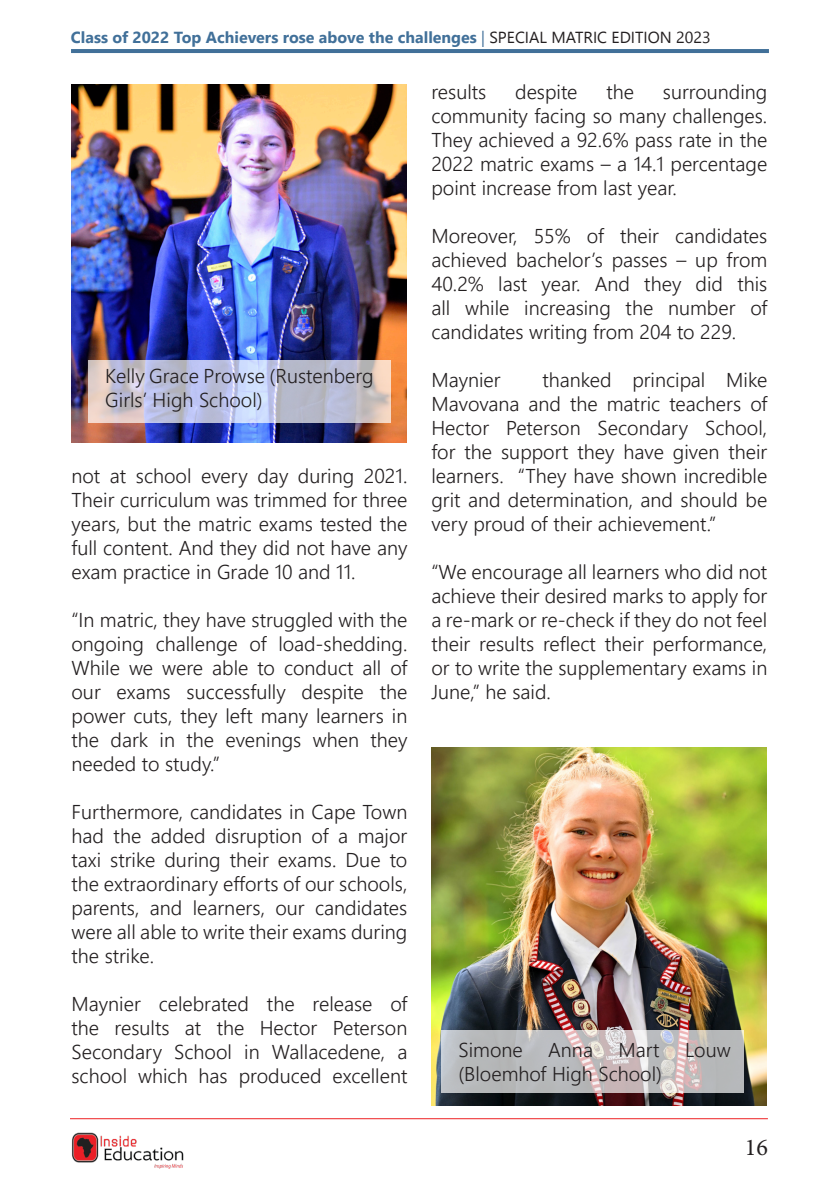
<style>
.page{position:relative;width:840px;height:1191px;background:#fff}
.page>*{position:absolute;margin:0;border:0;box-sizing:border-box;transform-origin:0 0}
.t1{font:24px "Minion Pro";color:#231f20}
.t2{font:300 20px/24px "Leelawadee UI";color:#231f20;text-align:justify}
.t3{font:700 16px "Leelawadee UI";color:#417099}
.s1{font-weight:400}
.s2{font-weight:400;color:#231f20}
</style>
<div class="page">
<hr style="left:70px;top:1118px;width:697px;height:1px;background:#ee2123">
<hr style="left:71px;top:49px;width:697px;height:4px;background:#417099">
<img style="left:72px;top:1132px;width:112px;height:36px">
<img style="left:71px;top:84px;width:336px;height:358px">
<svg style="left:88px;top:361px;width:302px;height:62px;background:#c3c3d6"></svg>
<img style="left:431px;top:748px;width:335px;height:358px">
<svg style="left:441px;top:1030px;width:303px;height:63px;background:#c3bfc0"></svg>
<p class="t3" style="left:71px;top:26px;width:641px">Class of 2022 Top Achievers rose above the challenges <span class="s1">|</span> <span class="s2">SPECIAL MATRIC EDITION 2023</span></p>
<p class="t2" style="left:105px;top:362px;width:269px">Kelly Grace Prowse (Rustenberg<br>Girls’ High School)</p>
<p class="t2" style="left:71px;top:463px;width:337px">not at school every day during 2021.<br>Their curriculum was trimmed for three years, but the matric exams tested the full content. And they did not have any exam practice in Grade 10 and 11.</p>
<p class="t2" style="left:71px;top:607px;width:337px">“In matric, they have struggled with the ongoing challenge of load-shedding.<br>While we were able to conduct all of our exams successfully despite the power cuts, they left many learners in the dark in the evenings when they needed to study.”</p>
<p class="t2" style="left:71px;top:799px;width:337px">Furthermore, candidates in Cape Town had the added disruption of a major taxi strike during their exams. Due to the extraordinary efforts of our schools, parents, and learners, our candidates were all able to write their exams during the strike.</p>
<p class="t2" style="left:71px;top:991px;width:337px">Maynier celebrated the release of the results at the Hector Peterson Secondary School in Wallacedene, a school which has produced excellent</p>
<p class="t2" style="left:431px;top:79px;width:337px;text-indent:231px">surrounding community facing so many challenges.<br>They achieved a 92.6% pass rate in the 2022 matric exams – a 14.1 percentage point increase from last year.</p>
<p class="t2" style="left:431px;top:223px;width:337px">Moreover, 55% of their candidates achieved bachelor’s passes – up from 40.2% last year. And they did this all while increasing the number of candidates writing from 204 to 229.</p>
<p class="t2" style="left:431px;top:367px;width:71px">Maynier</p>
<p class="t2" style="left:431px;top:79px;width:56px">results</p>
<p class="t2" style="left:515px;top:79px;width:64px">despite</p>
<p class="t2" style="left:606px;top:79px;width:29px">the</p>
<p class="t2" style="left:431px;top:367px;width:337px;text-indent:111px">thanked principal Mike Mavovana and the matric teachers of Hector Peterson Secondary School, for the support they have given their learners. “They have shown incredible grit and determination, and should be very proud of their achievement.”</p>
<p class="t2" style="left:431px;top:559px;width:337px">“We encourage all learners who did not achieve their desired marks to apply for a re-mark or re-check if they do not feel their results reflect their performance, or to write the supplementary exams in June,” he said.</p>
<p class="t2" style="left:458px;top:1036px;width:66px">Simone</p>
<p class="t2" style="left:548px;top:1036px;width:46px">Anna</p>
<p class="t2" style="left:618px;top:1036px;width:43px">Mart</p>
<p class="t2" style="left:684px;top:1036px;width:47px">Louw</p>
<p class="t2" style="left:458px;top:1060px;width:205px">(Bloemhof High School)</p>
<p class="t1" style="left:744px;top:1131px;width:25px">16</p>
</div>
